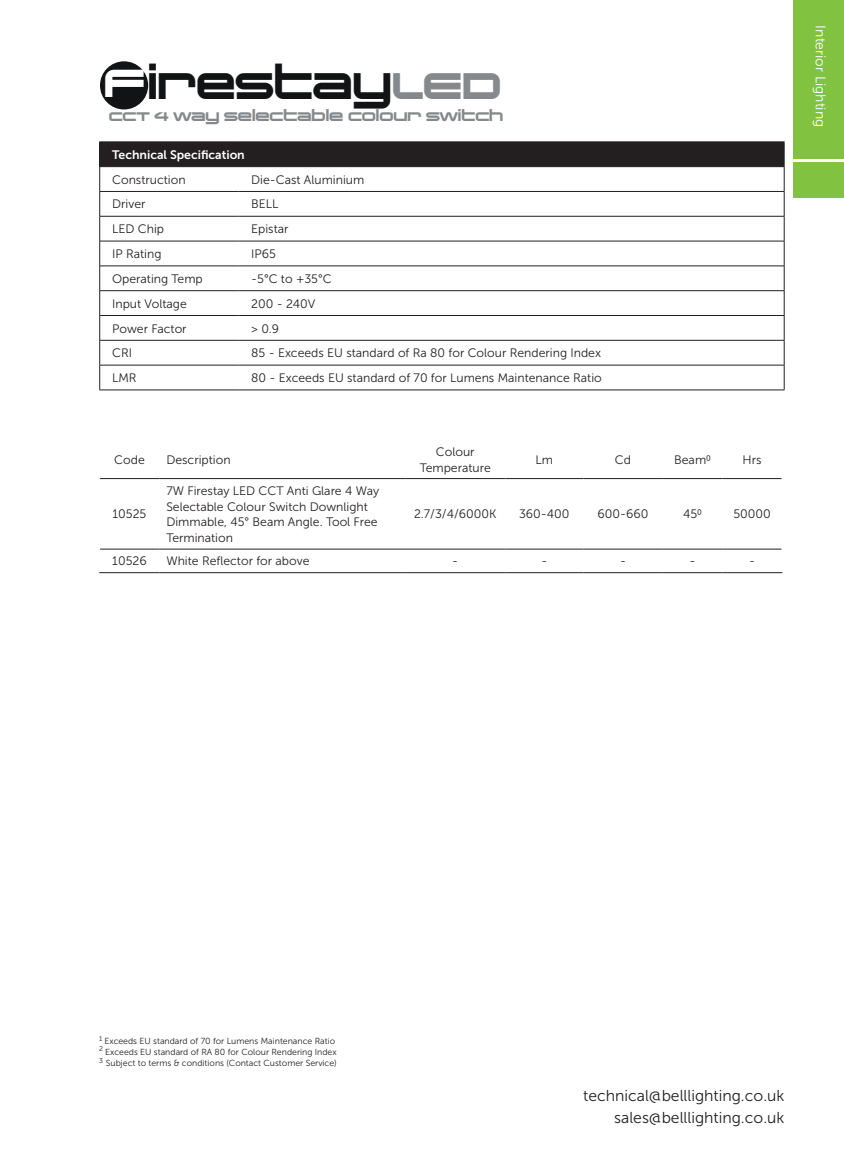
<style>
.page{position:relative;width:844px;height:1166px;background:#fff}
.page>*{position:absolute;margin:0;border:0;box-sizing:border-box;transform-origin:0 0}
.t1{font:700 46.9px "Changeling Neo";color:#111314}
.t2{font:15.75px/22.4px "Museo Sans 300";color:#231f20;text-align:right}
.t3{font:700 15.75px "Changeling Neo";color:#86898b;scale:1.06 1}
.t4{font:14px "Museo Sans 300";color:#fff}
.t5{font:12.25px/15.8px "Museo Sans 300";color:#231f20;text-align:center}
.t6{font:12.25px "Museo Sans 700";color:#fff}
.t7{font:8.75px/10.5px "Museo Sans 300";color:#231f20}
.s1{font-size:49.35px;color:#fff}
.s2{color:#86898b}
</style>
<div class="page">
<div style="left:793px;top:0;width:50px;height:158px;background:#81c340"></div>
<div style="left:793px;top:162px;width:50px;height:36px;background:#81c340"></div>
<div style="left:100px;top:142px;width:684px;height:25px;background:#231f20"></div>
<svg style="left:100px;top:167px;width:683px;height:223px"></svg>
<hr style="left:99px;top:141px;width:140px;height:1px;background:#231f20">
<hr style="left:239px;top:141px;width:545px;height:1px;background:#231f20">
<hr style="left:99px;top:191px;width:140px;height:1px;background:#231f20">
<hr style="left:239px;top:191px;width:545px;height:1px;background:#231f20">
<hr style="left:99px;top:216px;width:140px;height:1px;background:#231f20">
<hr style="left:239px;top:216px;width:545px;height:1px;background:#231f20">
<hr style="left:99px;top:241px;width:140px;height:1px;background:#231f20">
<hr style="left:239px;top:241px;width:545px;height:1px;background:#231f20">
<hr style="left:99px;top:266px;width:140px;height:1px;background:#231f20">
<hr style="left:239px;top:266px;width:545px;height:1px;background:#231f20">
<hr style="left:99px;top:290px;width:140px;height:1px;background:#231f20">
<hr style="left:239px;top:290px;width:545px;height:1px;background:#231f20">
<hr style="left:99px;top:315px;width:140px;height:1px;background:#231f20">
<hr style="left:239px;top:315px;width:545px;height:1px;background:#231f20">
<hr style="left:99px;top:340px;width:140px;height:1px;background:#231f20">
<hr style="left:239px;top:340px;width:545px;height:1px;background:#231f20">
<hr style="left:99px;top:365px;width:140px;height:1px;background:#231f20">
<svg style="left:99px;top:142px;width:1px;height:248px"></svg>
<hr style="left:239px;top:365px;width:545px;height:1px;background:#231f20">
<svg style="left:783px;top:167px;width:1px;height:223px"></svg>
<hr style="left:99px;top:390px;width:140px;height:1px;background:#231f20">
<hr style="left:239px;top:390px;width:545px;height:1px;background:#231f20">
<svg style="left:100px;top:479px;width:681px;height:70px"></svg>
<hr style="left:100px;top:478px;width:59px;height:1px;background:#231f20">
<hr style="left:159px;top:478px;width:246px;height:1px;background:#231f20">
<hr style="left:405px;top:478px;width:100px;height:1px;background:#231f20">
<hr style="left:505px;top:478px;width:78px;height:1px;background:#231f20">
<hr style="left:583px;top:478px;width:79px;height:1px;background:#231f20">
<hr style="left:662px;top:478px;width:60px;height:1px;background:#231f20">
<hr style="left:722px;top:478px;width:59px;height:1px;background:#231f20">
<hr style="left:100px;top:549px;width:59px;height:1px;background:#231f20">
<hr style="left:159px;top:549px;width:246px;height:1px;background:#231f20">
<hr style="left:405px;top:549px;width:100px;height:1px;background:#231f20">
<hr style="left:505px;top:549px;width:78px;height:1px;background:#231f20">
<hr style="left:583px;top:549px;width:79px;height:1px;background:#231f20">
<hr style="left:662px;top:549px;width:60px;height:1px;background:#231f20">
<hr style="left:722px;top:549px;width:59px;height:1px;background:#231f20">
<hr style="left:99px;top:572px;width:60px;height:1px;background:#231f20">
<hr style="left:159px;top:572px;width:246px;height:1px;background:#231f20">
<hr style="left:405px;top:572px;width:100px;height:1px;background:#231f20">
<hr style="left:505px;top:572px;width:78px;height:1px;background:#231f20">
<hr style="left:583px;top:572px;width:79px;height:1px;background:#231f20">
<hr style="left:662px;top:572px;width:60px;height:1px;background:#231f20">
<hr style="left:722px;top:572px;width:60px;height:1px;background:#231f20">
<div style="left:100px;top:61px;width:48px;height:48px;background:#111314;border-radius:50%"></div>
<h1 class="t1" style="left:104px;top:54px;width:399px"><span class="s1">F</span>irestay<span class="s2">LED</span></h1>
<p class="t3" style="left:109px;top:106px;width:373px">CCT 4 Way selectable colour Switch</p>
<p class="t6" style="left:112px;top:148px;width:134px">Technical Specification</p>
<p class="t5" style="left:112px;top:172px;width:75px">Construction</p>
<p class="t5" style="left:251px;top:172px;width:115px">Die-Cast Aluminium</p>
<p class="t5" style="left:112px;top:196px;width:35px">Driver</p>
<p class="t5" style="left:251px;top:196px;width:29px">BELL</p>
<p class="t5" style="left:112px;top:221px;width:53px">LED Chip</p>
<p class="t5" style="left:251px;top:221px;width:39px">Epistar</p>
<p class="t5" style="left:112px;top:246px;width:51px">IP Rating</p>
<p class="t5" style="left:251px;top:246px;width:26px">IP65</p>
<p class="t5" style="left:112px;top:271px;width:92px">Operating Temp</p>
<p class="t5" style="left:251px;top:271px;width:82px">-5°C to +35°C</p>
<p class="t5" style="left:112px;top:296px;width:76px">Input Voltage</p>
<p class="t5" style="left:251px;top:296px;width:66px">200 - 240V</p>
<p class="t5" style="left:112px;top:320px;width:76px">Power Factor</p>
<p class="t5" style="left:251px;top:320px;width:29px">&gt; 0.9</p>
<p class="t5" style="left:112px;top:345px;width:21px">CRI</p>
<p class="t5" style="left:251px;top:345px;width:351px">85 - Exceeds EU standard of Ra 80 for Colour Rendering Index</p>
<p class="t5" style="left:112px;top:370px;width:26px">LMR</p>
<p class="t5" style="left:251px;top:370px;width:352px">80 - Exceeds EU standard of 70 for Lumens Maintenance Ratio</p>
<p class="t5" style="left:114px;top:452px;width:32px">Code</p>
<p class="t5" style="left:166px;top:452px;width:66px">Description</p>
<p class="t5" style="left:419px;top:444px;width:73px">Colour<br>Temperature</p>
<p class="t5" style="left:535px;top:452px;width:19px">Lm</p>
<p class="t5" style="left:614px;top:452px;width:18px">Cd</p>
<p class="t5" style="left:674px;top:452px;width:38px">Beam0</p>
<p class="t5" style="left:742px;top:452px;width:20px">Hrs</p>
<p class="t5" style="left:112px;top:506px;width:35px">10525</p>
<p class="t5" style="left:166px;top:483px;width:214px;text-align:left">7W Firestay LED CCT Anti Glare 4 Way<br>Selectable Colour Switch Downlight<br>Dimmable, 45° Beam Angle. Tool Free<br>Termination</p>
<p class="t5" style="left:414px;top:506px;width:84px">2.7/3/4/6000K</p>
<p class="t5" style="left:519px;top:506px;width:52px">360-400</p>
<p class="t5" style="left:597px;top:506px;width:52px">600-660</p>
<p class="t5" style="left:683px;top:506px;width:20px">450</p>
<p class="t5" style="left:733px;top:506px;width:39px">50000</p>
<p class="t5" style="left:112px;top:553px;width:36px">10526</p>
<p class="t5" style="left:166px;top:553px;width:144px">White Reflector for above</p>
<p class="t5" style="left:452px;top:553px;width:8px">-</p>
<p class="t5" style="left:541px;top:553px;width:8px">-</p>
<p class="t5" style="left:620px;top:553px;width:8px">-</p>
<p class="t5" style="left:689px;top:553px;width:8px">-</p>
<p class="t5" style="left:749px;top:553px;width:8px">-</p>
<p class="t4" style="left:828px;top:25px;width:103px;rotate:90deg">Interior Lighting</p>
<p class="t7" style="left:99px;top:1036px;width:239px"><sup>1</sup> Exceeds EU standard of 70 for Lumens Maintenance Ratio<br><sup>2</sup> Exceeds EU standard of RA 80 for Colour Rendering Index</p>
<p class="t7" style="left:99px;top:1058px;width:239px"><sup>3</sup> Subject to terms &amp; conditions (Contact Customer Service)</p>
<p class="t2" style="left:583px;top:1084px;width:203px">technical@belllighting.co.uk sales@belllighting.co.uk</p>
</div>
